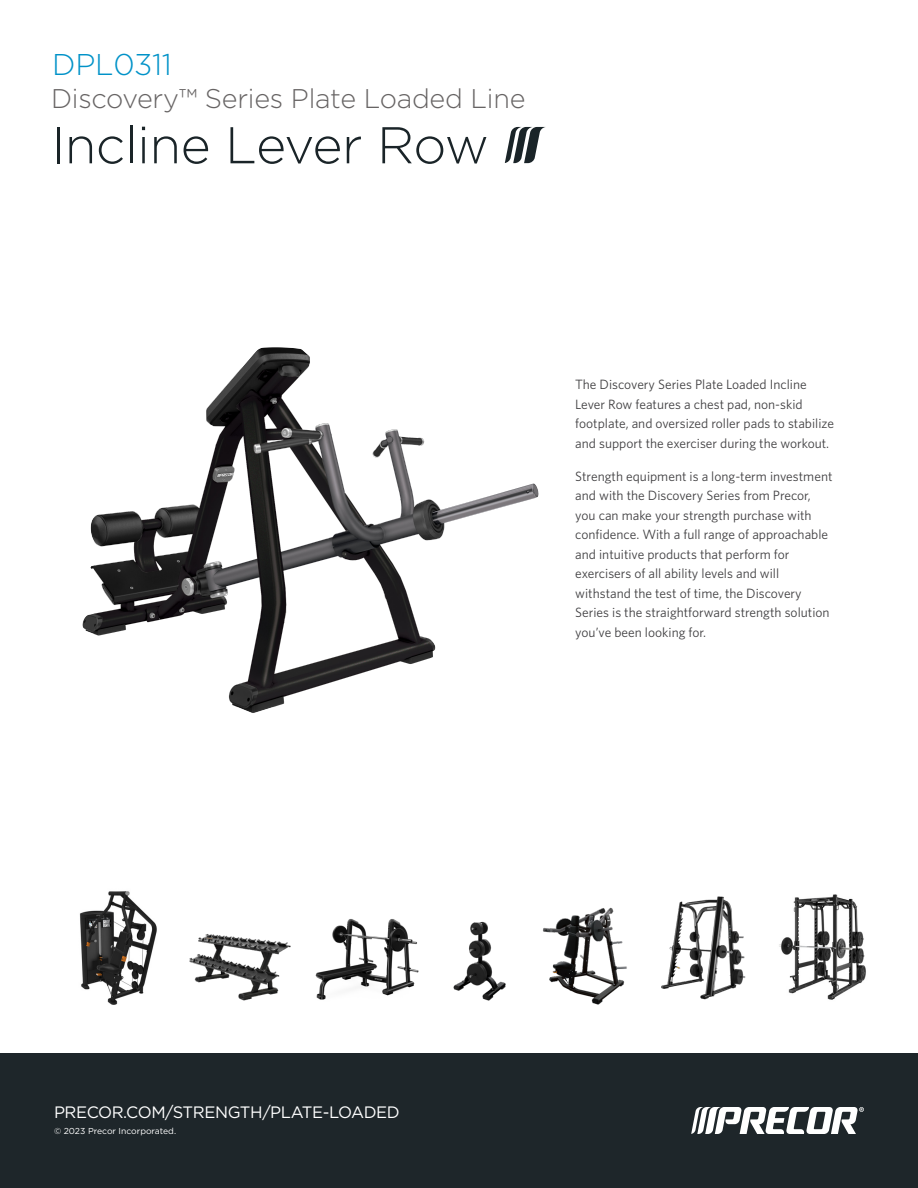
<style>
.page{position:relative;width:918px;height:1188px;background:#fff}
.page>*{position:absolute;margin:0;border:0;box-sizing:border-box;transform-origin:0 0}
.t1{font:300 51.6px "Gotham";letter-spacing:-.01em;color:#1a2428}
.t2{font:300 30px "Gotham";letter-spacing:-.01em;color:#0092c8}
.t3{font:300 27px "Gotham";letter-spacing:-.01em;color:#676464}
.t4{font:16.5px "Gotham";letter-spacing:-.025em;color:#fff}
.t5{font:13.5px/19.5px "Whitney";color:#414042}
.t6{font:8.7px "Gotham";color:#fff}
</style>
<div class="page">
<div style="left:0;top:1053px;width:918px;height:135px;background:#1e262a"></div>
<svg style="left:691px;top:1107px;width:173px;height:27px"></svg>
<img style="left:82px;top:347px;width:457px;height:366px">
<svg style="left:505px;top:127px;width:40px;height:36px"></svg>
<img style="left:79px;top:891px;width:78px;height:114px">
<img style="left:779px;top:894px;width:87px;height:106px">
<img style="left:315px;top:919px;width:104px;height:81px">
<img style="left:453px;top:921px;width:53px;height:80px">
<img style="left:543px;top:907px;width:84px;height:98px">
<img style="left:661px;top:896px;width:85px;height:104px">
<img style="left:189px;top:934px;width:102px;height:67px">
<p class="t2" style="left:52px;top:45px;width:121px">DPL0311</p>
<p class="t3" style="left:51px;top:81px;width:476px">Discovery™ Series Plate Loaded Line</p>
<p class="t1" style="left:51px;top:112px;width:439px">Incline Lever Row</p>
<p class="t5" style="left:575px;top:374px;width:260px">The Discovery Series Plate Loaded Incline Lever Row features a chest pad, non-skid footplate, and oversized roller pads to stabilize and support the exerciser during the workout.</p>
<p class="t5" style="left:575px;top:466px;width:259px">Strength equipment is a long-term investment and with the Discovery Series from Precor, you can make your strength purchase with confidence. With a full range of approachable and intuitive products that perform for exercisers of all ability levels and will withstand the test of time, the Discovery Series is the straightforward strength solution you’ve been looking for.</p>
<p class="t4" style="left:54px;top:1102px;width:347px">PRECOR.COM/STRENGTH/PLATE-LOADED</p>
<p class="t6" style="left:54px;top:1125px;width:124px">© 2023 Precor Incorporated.</p>
</div>
